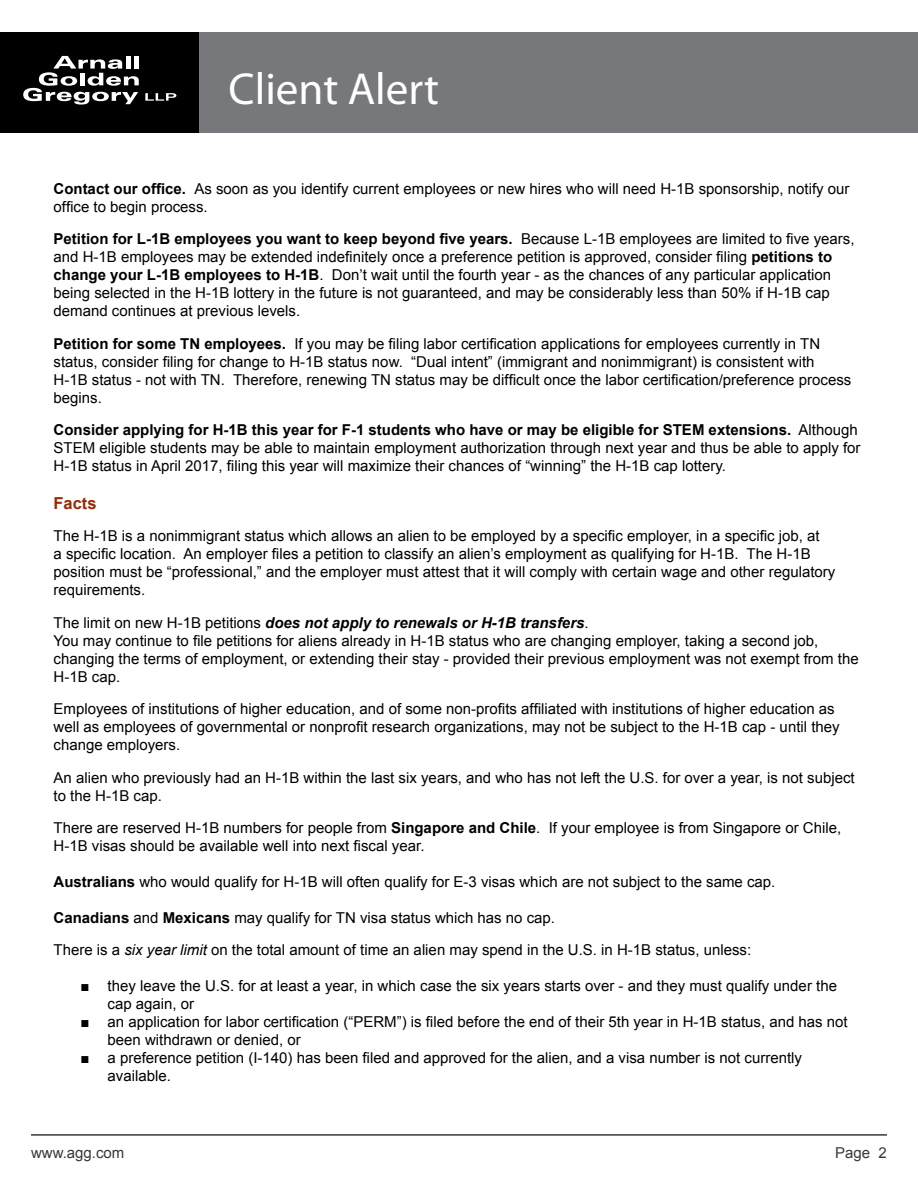
<style>
.page{position:relative;width:918px;height:1188px;background:#fff}
.page>*{position:absolute;margin:0;border:0;box-sizing:border-box;transform-origin:0 0}
.t1{font:45px "Myriad Pro";color:#fff}
.t2{font:700 16.5px "Arial";color:#962a03}
.t3{font:15px/18px "Arial";color:#000}
.t4{font:15px "Arial";color:#383839}
.s1{font-weight:700}
.s2{font-weight:700;font-style:italic}
.s3{font-style:italic}
</style>
<div class="page">
<div style="left:0;top:32px;width:200px;height:101px;background:#000"></div>
<svg style="left:23px;top:56px;width:116px;height:49px"></svg>
<svg style="left:145px;top:93px;width:31px;height:8px"></svg>
<div style="left:200px;top:32px;width:718px;height:101px;background:#77787b"></div>
<hr style="left:31px;top:1134px;width:856px;height:2px;background:#383839">
<h1 class="t1" style="left:229px;top:61px;width:212px">Client Alert</h1>
<p class="t3" style="left:54px;top:180px;width:798px"><span class="s1">Contact our office.</span> As soon as you identify current employees or new hires who will need H-1B sponsorship, notify our office to begin process.</p>
<p class="t3" style="left:54px;top:230px;width:803px"><span class="s1">Petition for L-1B employees you want to keep beyond five years.</span> Because L-1B employees are limited to five years, and H-1B employees may be extended indefinitely once a preference petition is approved, consider filing <span class="s1">petitions to change your L-1B employees to H-1B</span>. Don’t wait until the fourth year - as the chances of any particular application being selected in the H-1B lottery in the future is not guaranteed, and may be considerably less than 50% if H-1B cap demand continues at previous levels.</p>
<p class="t3" style="left:54px;top:335px;width:799px"><span class="s1">Petition for some TN employees.</span> If you may be filing labor certification applications for employees currently in TN status, consider filing for change to H-1B status now. “Dual intent” (immigrant and nonimmigrant) is consistent with H-1B status - not with TN. Therefore, renewing TN status may be difficult once the labor certification/preference process begins.</p>
<p class="t3" style="left:54px;top:421px;width:809px"><span class="s1">Consider applying for H-1B this year for F-1 students who have or may be eligible for STEM extensions.</span> Although<br>STEM eligible students may be able to maintain employment authorization through next year and thus be able to apply for<br>H-1B status in April 2017, filing this year will maximize their chances of “winning” the H-1B cap lottery.</p>
<p class="t2" style="left:54px;top:492px;width:45px">Facts</p>
<p class="t3" style="left:54px;top:527px;width:783px">The H-1B is a nonimmigrant status which allows an alien to be employed by a specific employer, in a specific job, at<br>a specific location. An employer files a petition to classify an alien’s employment as qualifying for H-1B. The H-1B position must be “professional,” and the employer must attest that it will comply with certain wage and other regulatory requirements.</p>
<p class="t3" style="left:54px;top:614px;width:807px">The limit on new H-1B petitions <span class="s2">does not apply to renewals or H-1B transfers</span>.<br>You may continue to file petitions for aliens already in H-1B status who are changing employer, taking a second job, changing the terms of employment, or extending their stay - provided their previous employment was not exempt from the H-1B cap.</p>
<p class="t3" style="left:54px;top:700px;width:788px">Employees of institutions of higher education, and of some non-profits affiliated with institutions of higher education as well as employees of governmental or nonprofit research organizations, may not be subject to the H-1B cap - until they change employers.</p>
<p class="t3" style="left:54px;top:768px;width:803px">An alien who previously had an H-1B within the last six years, and who has not left the U.S. for over a year, is not subject to the H-1B cap.</p>
<p class="t3" style="left:54px;top:819px;width:789px">There are reserved H-1B numbers for people from <span class="s1">Singapore and Chile</span>. If your employee is from Singapore or Chile,<br>H-1B visas should be available well into next fiscal year.</p>
<p class="t3" style="left:54px;top:873px;width:723px"><span class="s1">Australians</span> who would qualify for H-1B will often qualify for E-3 visas which are not subject to the same cap.</p>
<p class="t3" style="left:54px;top:902px;width:699px;line-height:32.4px"><span class="s1">Canadians</span> and <span class="s1">Mexicans</span> may qualify for TN visa status which has no cap.<br>There is a <span class="s3">six year limit</span> on the total amount of time an alien may spend in the U.S. in H-1B status, unless:</p>
<p class="t3" style="left:108px;top:977px;width:731px;text-indent:-27px">■ they leave the U.S. for at least a year, in which case the six years starts over - and they must qualify under the cap again, or</p>
<p class="t3" style="left:108px;top:1013px;width:742px;text-indent:-27px">■ an application for labor certification (“PERM”) is filed before the end of their 5th year in H-1B status, and has not been withdrawn or denied, or</p>
<p class="t3" style="left:108px;top:1049px;width:696px;text-indent:-27px">■ a preference petition (I-140) has been filed and approved for the alien, and a visa number is not currently available.</p>
<p class="t4" style="left:31px;top:1142px;width:95px">www.agg.com</p>
<p class="t4" style="left:835px;top:1142px;width:53px">Page 2</p>
</div>
